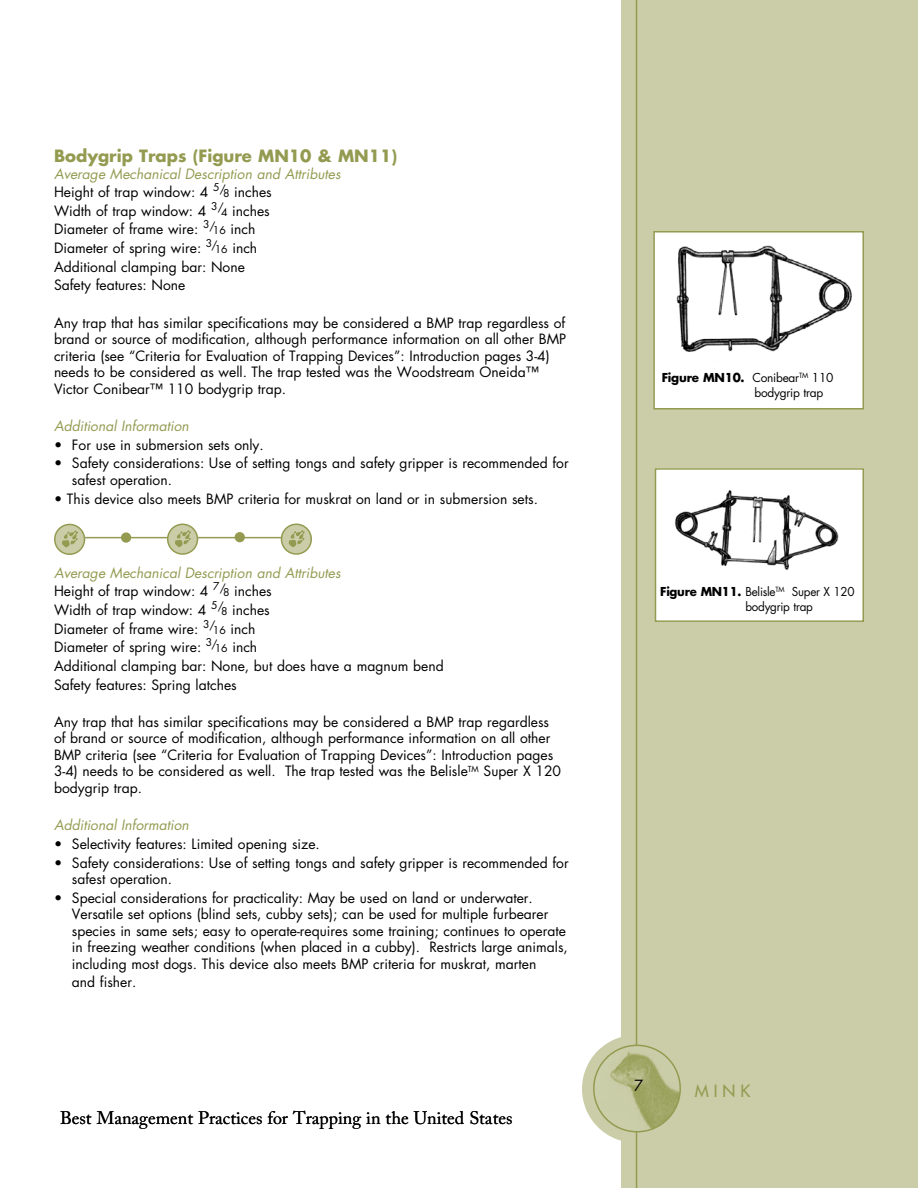
<style>
.page{position:relative;width:918px;height:1188px;background:#fff}
.page>*{position:absolute;margin:0;border:0;box-sizing:border-box;transform-origin:0 0}
.t1{font:18px "Adobe Caslon Pro";color:#000}
.t2{font:700 16.5px "Futura Std";color:#949b51}
.t3{font:500 16.5px "Futura Std";color:#949b51}
.t4{font:13.8px/16.5px "Futura Std";color:#000}
.t5{font:italic 13.8px "Futura Std";color:#949b51}
.t6{font:12px/14.4px "Futura Std";letter-spacing:-.02em;color:#000}
.s1{font-style:italic;color:#949b51}
.s2{font-size:10.5px}
.s3{font-weight:700}
</style>
<div class="page">
<div style="left:621px;top:0;width:297px;height:1188px;background:#cacda8"></div>
<div style="left:582px;top:1035px;width:108px;height:108px;background:#cacda8;border-radius:50%"></div>
<hr style="left:636px;top:0;width:1px;height:1188px;background:#949b51">
<img style="left:594px;top:1045px;width:86px;height:87px;border-radius:50%">
<div style="left:593px;top:1045px;width:88px;height:87px;border:2px solid #949b51;border-radius:50%"></div>
<div style="left:654px;top:232px;width:209px;height:177px;background:#fff"></div>
<img style="left:676px;top:245px;width:176px;height:107px">
<div style="left:653px;top:231px;width:211px;height:179px;border:2px solid #949b51"></div>
<div style="left:662px;top:372px;width:200px;height:32px;background:#fff"></div>
<hr style="left:74px;top:537px;width:229px;height:1px;background:#949b51">
<div style="left:55px;top:524px;width:30px;height:30px;background:#cacda8;border-radius:50%"></div>
<svg style="left:62px;top:531px;width:15px;height:16px"></svg>
<div style="left:54px;top:524px;width:31px;height:31px;border:2px solid #949b51;border-radius:50%"></div>
<div style="left:281px;top:524px;width:30px;height:30px;background:#cacda8;border-radius:50%"></div>
<svg style="left:288px;top:530px;width:16px;height:17px"></svg>
<div style="left:281px;top:524px;width:31px;height:31px;border:2px solid #949b51;border-radius:50%"></div>
<div style="left:168px;top:524px;width:29px;height:30px;background:#cacda8;border-radius:50%"></div>
<svg style="left:175px;top:530px;width:15px;height:17px"></svg>
<div style="left:167px;top:524px;width:31px;height:31px;border:2px solid #949b51;border-radius:50%"></div>
<div style="left:122px;top:533px;width:8px;height:9px;background:#949b51;border-radius:50%"></div>
<div style="left:121px;top:532px;width:10px;height:11px;border:2px solid #949b51;border-radius:50%"></div>
<div style="left:235px;top:533px;width:9px;height:9px;background:#949b51;border-radius:50%"></div>
<div style="left:235px;top:532px;width:10px;height:10px;border:2px solid #949b51;border-radius:50%"></div>
<img style="left:658px;top:471px;width:203px;height:148px">
<div style="left:655px;top:468px;width:209px;height:154px;border:2px solid #949b51"></div>
<div style="left:660px;top:586px;width:200px;height:32px;background:#fff"></div>
<p class="t2" style="left:54px;top:145px;width:345px">Bodygrip Traps (Figure MN10 &amp; MN11)</p>
<p class="t4" style="left:54px;top:165px;width:288px;line-height:18.6px"><span class="s1">Average Mechanical Description and Attributes </span>Height of trap window: 4 <sup>5/</sup><span class="s2">8</span> inches<br>Width of trap window: 4 <sup>3/</sup><span class="s2">4</span> inches<br>Diameter of frame wire: <sup>3/</sup><span class="s2">16</span> inch<br>Diameter of spring wire: <sup>3/</sup><span class="s2">16</span> inch<br>Additional clamping bar: None<br>Safety features: None</p>
<p class="t4" style="left:54px;top:315px;width:514px">Any trap that has similar specifications may be considered a BMP trap regardless of brand or source of modification, although performance information on all other BMP criteria (see “Criteria for Evaluation of Trapping Devices”: Introduction pages 3-4) needs to be considered as well. The trap tested was the Woodstream Oneida™ Victor Conibear™ 110 bodygrip trap.</p>
<p class="t5" style="left:54px;top:417px;width:136px">Additional Information</p>
<p class="t4" style="left:54px;top:437px;width:211px">• For use in submersion sets only.</p>
<p class="t4" style="left:72px;top:455px;width:498px;text-indent:-18px">• Safety considerations: Use of setting tongs and safety gripper is recommended for safest operation.</p>
<p class="t4" style="left:54px;top:490px;width:485px">• This device also meets BMP criteria for muskrat on land or in submersion sets.</p>
<p class="t4" style="left:54px;top:564px;width:391px;line-height:18.6px"><span class="s1">Average Mechanical Description and Attributes<br></span>Height of trap window: 4 <sup>7/</sup><span class="s2">8</span> inches<br>Width of trap window: 4 <sup>5/</sup><span class="s2">8</span> inches<br>Diameter of frame wire: <sup>3/</sup><span class="s2">16</span> inch<br>Diameter of spring wire: <sup>3/</sup><span class="s2">16</span> inch<br>Additional clamping bar: None, but does have a magnum bend Safety features: Spring latches</p>
<p class="t4" style="left:54px;top:714px;width:509px">Any trap that has similar specifications may be considered a BMP trap regardless of brand or source of modification, although performance information on all other BMP criteria (see “Criteria for Evaluation of Trapping Devices”: Introduction pages 3-4) needs to be considered as well. The trap tested was the Belisle<sup>TM</sup> Super X 120 bodygrip trap.</p>
<p class="t5" style="left:54px;top:816px;width:136px">Additional Information</p>
<p class="t4" style="left:54px;top:836px;width:267px">• Selectivity features: Limited opening size.</p>
<p class="t4" style="left:72px;top:854px;width:498px;text-indent:-18px">• Safety considerations: Use of setting tongs and safety gripper is recommended for safest operation.</p>
<p class="t4" style="left:72px;top:890px;width:497px;text-indent:-18px">• Special considerations for practicality: May be used on land or underwater.<br>Versatile set options (blind sets, cubby sets); can be used for multiple furbearer species in same sets; easy to operate-requires some training; continues to operate in freezing weather conditions (when placed in a cubby). Restricts large animals, including most dogs. This device also meets BMP criteria for muskrat, marten</p>
<p class="t4" style="left:72px;top:974px;width:66px">and fisher.</p>
<h1 class="t1" style="left:60px;top:1107px;width:454px">Best Management Practices for Trapping in the United States</h1>
<p class="t6" style="left:755px;top:371px;width:80px;text-indent:-93px"><span class="s3">Figure MN10.</span> Conibear<sup>TM</sup> 110 bodygrip trap</p>
<p class="t6" style="left:745px;top:585px;width:111px;text-indent:-85px"><span class="s3">Figure MN11.</span> Belisle<sup>TM</sup> Super X 120 bodygrip trap</p>
<p class="t3" style="left:695px;top:1080px;width:57px">MINK</p>
</div>
